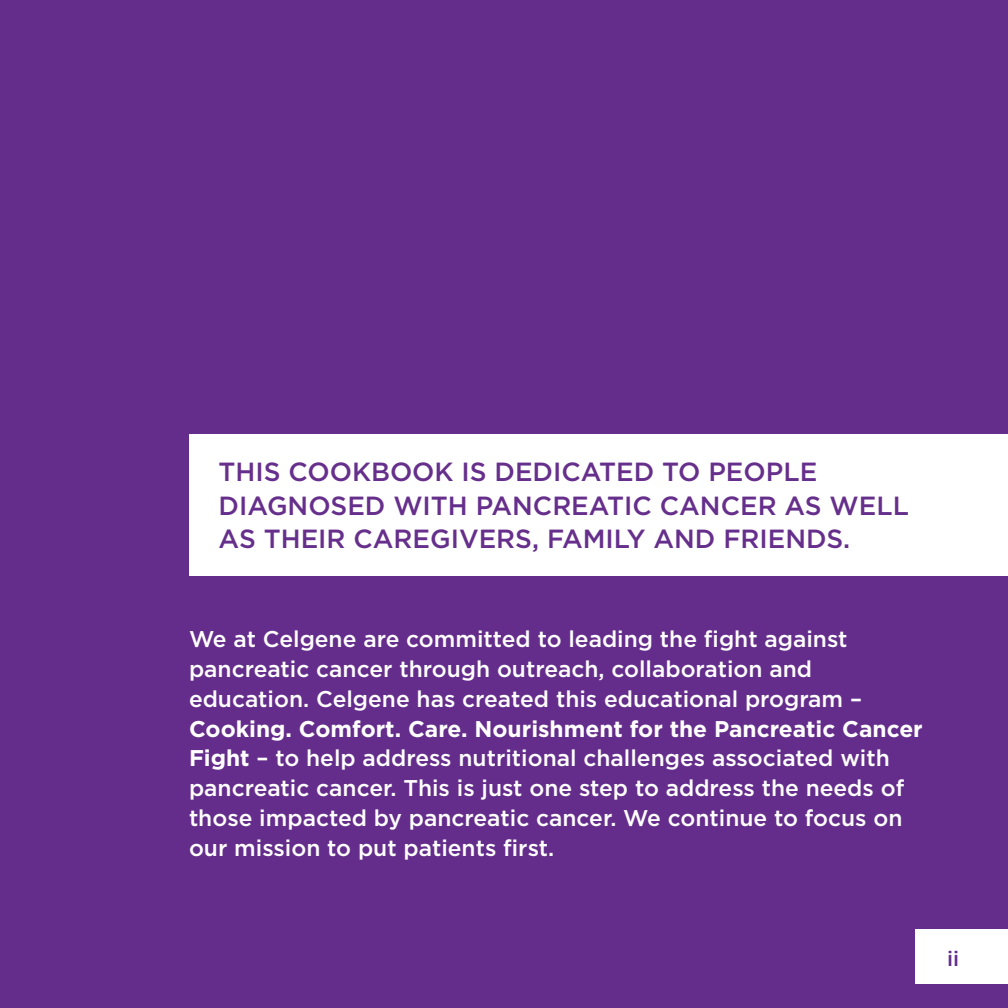
<style>
.page{position:relative;width:1008px;height:1008px;background:#652d8b}
.page>*{position:absolute;margin:0;border:0;box-sizing:border-box;transform-origin:0 0}
.t1{font:500 26.25px/33.2px "Gotham";color:#652f8b}
.t2{font:500 22.75px/29.8px "Gotham";color:#fff}
.t3{font:500 21px "Gotham";color:#652d8b}
.s1{font-weight:700}
</style>
<div class="page">
<div style="left:916px;top:930px;width:92px;height:54px;background:#fff"></div>
<div style="left:189px;top:434px;width:819px;height:142px;background:#fff"></div>
<p class="t1" style="left:219px;top:455px;width:692px">THIS COOKBOOK IS DEDICATED TO PEOPLE<br>DIAGNOSED WITH PANCREATIC CANCER AS WELL<br>AS THEIR CAREGIVERS, FAMILY AND FRIENDS.</p>
<p class="t2" style="left:189px;top:624px;width:675px">We at Celgene are committed to leading the fight against pancreatic cancer through outreach, collaboration and education. Celgene has created this educational program –</p>
<p class="t2" style="left:189px;top:713px;width:735px"><span class="s1">Cooking. Comfort. Care. Nourishment for the Pancreatic Cancer Fight</span> – to help address nutritional challenges associated with pancreatic cancer. This is just one step to address the needs of those impacted by pancreatic cancer. We continue to focus on our mission to put patients first.</p>
<p class="t3" style="left:947px;top:946px;width:14px">ii</p>
</div>
